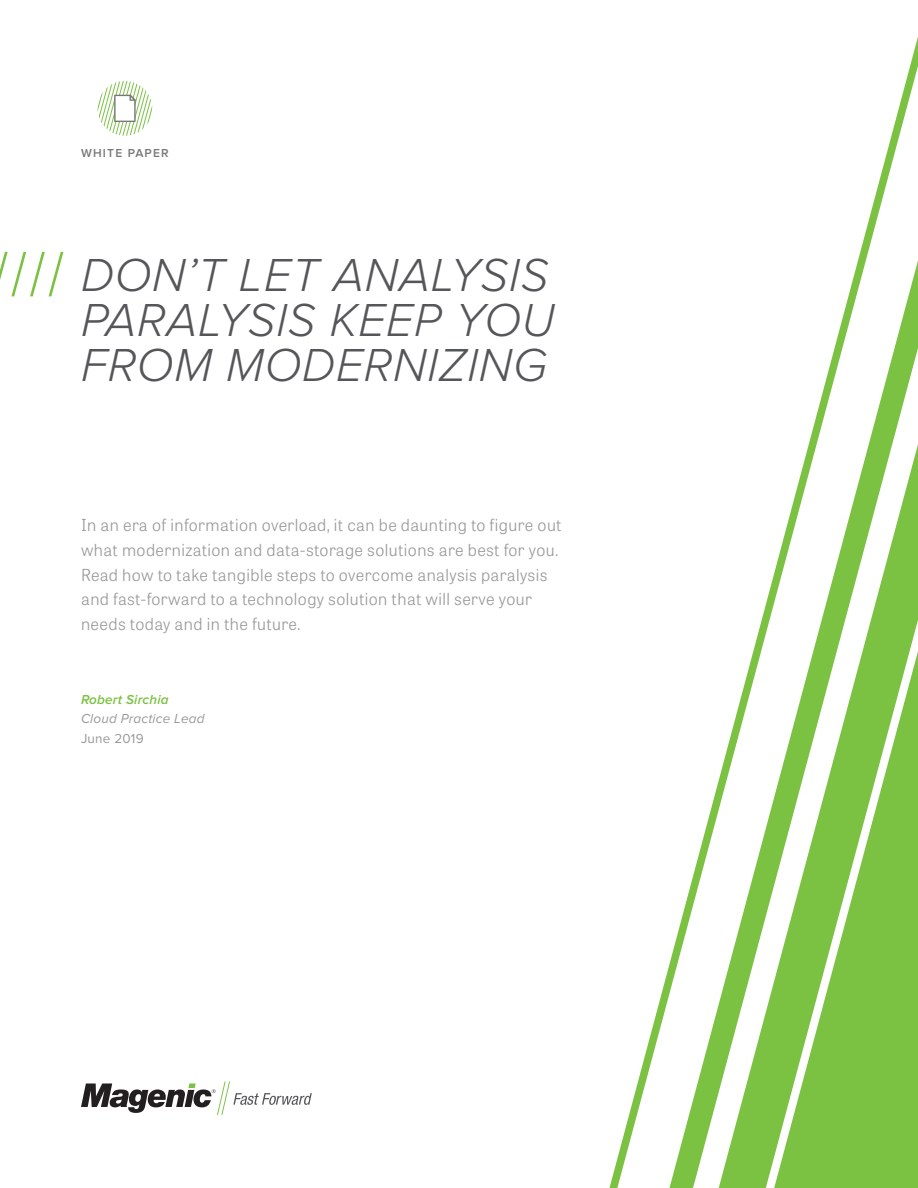
<style>
.page{position:relative;width:918px;height:1188px;background:#fff}
.page>*{position:absolute;margin:0;border:0;box-sizing:border-box;transform-origin:0 0}
.t1{font:300 63px "Proxima Nova Cond";color:#7bc142}
.HEADLINE{font:italic 300 48px/45px "Proxima Nova";letter-spacing:.015em;color:#555659}
.INTRO{font:300 16.5px/24.8px "Tablet Gothic";letter-spacing:.025em;color:#989999}
.t2{font:italic 13.5px "Proxima Nova";letter-spacing:.015em;color:#989999}
.t3{font:italic 600 13.5px "Proxima Nova";letter-spacing:.015em;color:#7bc142}
.t4{font:13.5px "Proxima Nova";letter-spacing:.015em;color:#989999}
.t5{font:600 12px "Proxima Nova";letter-spacing:.1em;color:#787779}
</style>
<div class="page">
<svg style="left:609px;top:37px;width:309px;height:1151px"></svg>
<svg style="left:666px;top:210px;width:252px;height:978px"></svg>
<svg style="left:715px;top:394px;width:203px;height:794px"></svg>
<svg style="left:771px;top:601px;width:147px;height:587px;fill:#7bc142"></svg>
<svg style="left:81px;top:1081px;width:231px;height:34px"></svg>
<svg style="left:98px;top:81px;width:54px;height:55px"></svg>
<p class="t5" style="left:81px;top:146px;width:89px">WHITE PAPER</p>
<h1 class="t1" style="left:-7px;top:239px;width:72px">////</h1>
<p class="HEADLINE" style="left:81px;top:253px;width:475px">DON’T LET ANALYSIS<br>PARALYSIS KEEP YOU<br>FROM MODERNIZING</p>
<p class="INTRO" style="left:81px;top:512px;width:482px">In an era of information overload, it can be daunting to figure out what modernization and data-storage solutions are best for you.<br>Read how to take tangible steps to overcome analysis paralysis and fast-forward to a technology solution that will serve your needs today and in the future.</p>
<p class="t3" style="left:81px;top:692px;width:89px">Robert Sirchia</p>
<p class="t2" style="left:81px;top:711px;width:125px">Cloud Practice Lead</p>
<p class="t4" style="left:81px;top:730px;width:64px">June 2019</p>
</div>
